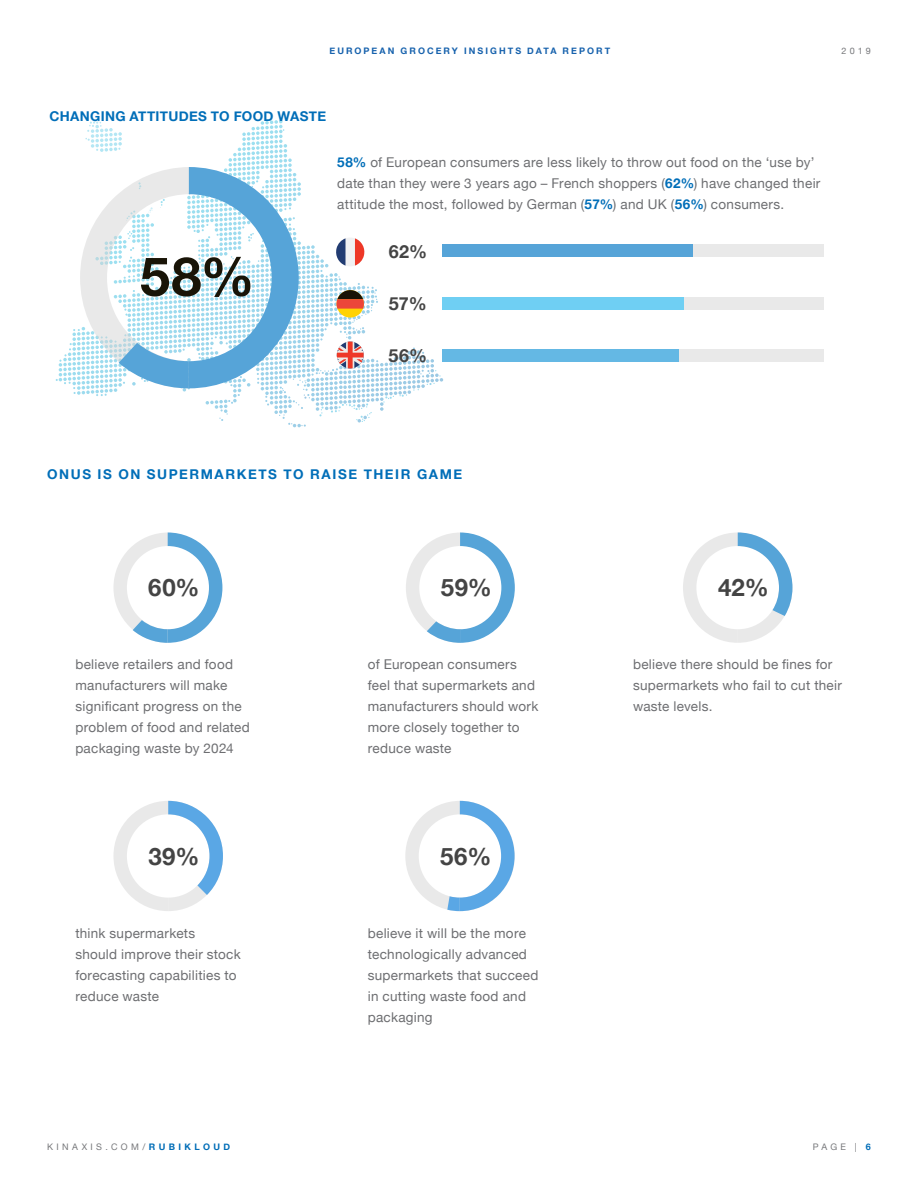
<style>
.page{position:relative;width:918px;height:1188px;background:#fff}
.page>*{position:absolute;margin:0;border:0;box-sizing:border-box;transform-origin:0 0}
.t1{font:700 54px "Helvetica Neue";color:#191407}
.t2{font:700 24px "Helvetica Neue";letter-spacing:.025em;color:#444}
.t3{font:700 18px "Helvetica Neue";color:#444}
.t4{font:13.5px/21px "Helvetica Neue";letter-spacing:.02em;color:#6d6e71}
.t5{font:700 13.5px "Helvetica Neue";letter-spacing:.11em;color:#006eb8}
.t6{font:700 13.5px "Helvetica Neue";letter-spacing:.02em;color:#006eb8}
.t7{font:700 9px "Helvetica Neue";letter-spacing:.225em;color:#1762ad}
.t8{font:9px "Helvetica Neue";letter-spacing:.37em;color:#77787b}
.s1{font-weight:700;color:#006eb8}
.s2{font-weight:700;color:#006db7}
</style>
<div class="page">
<div style="left:442px;top:244px;width:382px;height:13px;background:#e9e9e9"></div>
<div style="left:442px;top:244px;width:251px;height:13px;background:#56a4d8"></div>
<div style="left:442px;top:297px;width:382px;height:13px;background:#e9e9e9"></div>
<div style="left:442px;top:297px;width:241px;height:13px;background:#6fcff3"></div>
<div style="left:442px;top:349px;width:382px;height:13px;background:#e9e9e9"></div>
<div style="left:442px;top:349px;width:237px;height:13px;background:#64b8e4"></div>
<svg style="left:56px;top:119px;width:387px;height:308px"></svg>
<svg style="left:113px;top:532px;width:109px;height:111px"></svg>
<svg style="left:113px;top:801px;width:110px;height:110px"></svg>
<svg style="left:405px;top:801px;width:110px;height:110px"></svg>
<svg style="left:406px;top:532px;width:109px;height:111px"></svg>
<svg style="left:683px;top:532px;width:109px;height:111px"></svg>
<p class="t7" style="left:330px;top:44px;width:282px">EUROPEAN GROCERY INSIGHTS DATA REPORT</p>
<p class="t8" style="left:841px;top:44px;width:31px">2019</p>
<p class="t6" style="left:49px;top:106px;width:278px">CHANGING ATTITUDES TO FOOD WASTE</p>
<h1 class="t1" style="left:140px;top:234px;width:116px">58%</h1>
<p class="t4" style="left:337px;top:153px;width:485px"><span class="s1">58%</span> of European consumers are less likely to throw out food on the ‘use by’ date than they were 3 years ago – French shoppers (<span class="s1">62%</span>) have changed their attitude the most, followed by German (<span class="s1">57%</span>) and UK (<span class="s1">56%</span>) consumers.</p>
<h3 class="t3" style="left:389px;top:238px;width:40px">62%</h3>
<h3 class="t3" style="left:389px;top:290px;width:39px">57%</h3>
<h3 class="t3" style="left:389px;top:341px;width:40px">56%</h3>
<p class="t5" style="left:47px;top:463px;width:417px">ONUS IS ON SUPERMARKETS TO RAISE THEIR GAME</p>
<h2 class="t2" style="left:148px;top:569px;width:53px">60%</h2>
<p class="t4" style="left:75px;top:655px;width:176px">believe retailers and food manufacturers will make significant progress on the problem of food and related packaging waste by 2024</p>
<h2 class="t2" style="left:441px;top:569px;width:53px">59%</h2>
<h2 class="t2" style="left:718px;top:569px;width:52px">42%</h2>
<p class="t4" style="left:368px;top:655px;width:172px">of European consumers feel that supermarkets and manufacturers should work more closely together to reduce waste</p>
<p class="t4" style="left:633px;top:655px;width:210px">believe there should be fines for supermarkets who fail to cut their waste levels.</p>
<h2 class="t2" style="left:148px;top:837px;width:53px">39%</h2>
<h2 class="t2" style="left:440px;top:837px;width:53px">56%</h2>
<p class="t4" style="left:75px;top:923px;width:167px">think supermarkets<br>should improve their stock forecasting capabilities to reduce waste</p>
<p class="t4" style="left:368px;top:923px;width:172px">believe it will be the more technologically advanced supermarkets that succeed in cutting waste food and packaging</p>
<p class="t8" style="left:47px;top:1140px;width:184px">KINAXIS.COM/<span class="s2">RUBIKLOUD</span></p>
<p class="t8" style="left:813px;top:1140px;width:60px">PAGE | <span class="s2">6</span></p>
</div>
